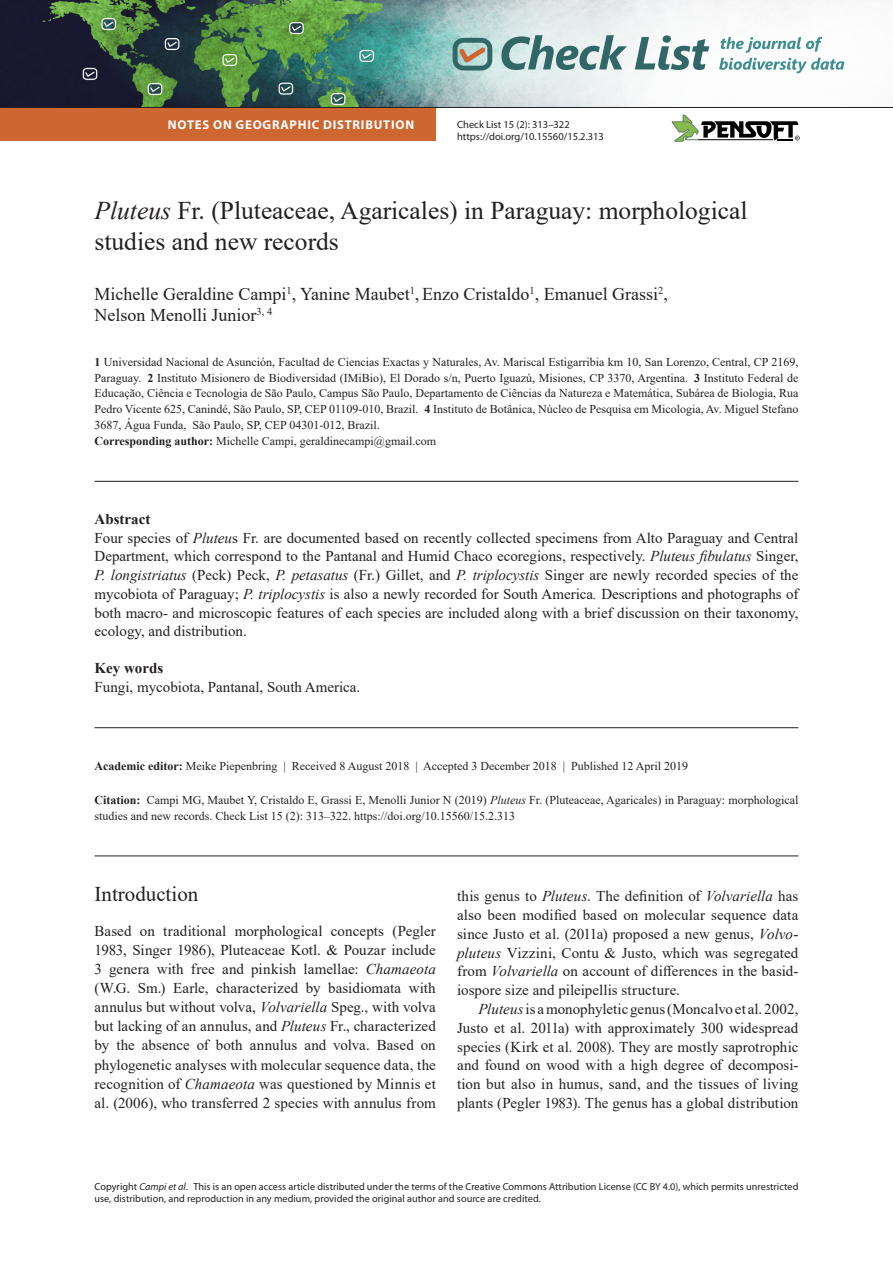
<style>
.page{position:relative;width:893px;height:1263px;background:#fff}
.page>*{position:absolute;margin:0;border:0;box-sizing:border-box;transform-origin:0 0}
.N_title{font:25.5px/30.6px "Times New Roman";color:#231f20}
.N_Head{font:21px "Times New Roman";color:#231f20}
.N_authors{font:18px/21.6px "Times New Roman";color:#231f20}
.N_body_nind{font:15px/19.2px "Times New Roman";letter-spacing:.01em;color:#231f20;text-align:justify}
.N_abstract_txt{font:15px/18.8px "Times New Roman";color:#231f20;text-align:justify}
.N_body_i{font:15px/18.8px "Times New Roman";color:#231f20;text-align:justify}
.N_keywords_txt{font:15px "Times New Roman";color:#231f20}
.N_abstract{font:700 15px "Times New Roman";color:#231f20}
.N_keywords{font:700 15px "Times New Roman";color:#231f20}
.t1{font:700 12.75px "Myriad Pro";letter-spacing:.06em;color:#fff}
.N_affiliations{font:12px/15.9px "Times New Roman";color:#231f20;text-align:justify}
.N_citation{font:12px/15.9px "Times New Roman";color:#231f20}
.N_publ_data{font:12px "Times New Roman";color:#231f20}
.N_Corresponding_auth{font:12px "Times New Roman";color:#231f20}
.t2{font:10.5px/12.8px "Myriad Pro";color:#231f20}
.copyright{font:10.2px/12.3px "Myriad Pro";letter-spacing:.005em;color:#231f20}
.s1{font-style:italic}
.s2{font-weight:700}
</style>
<div class="page">
<img style="left:0;top:0;width:893px;height:107px">
<svg style="left:453px;top:38px;width:39px;height:33px"></svg>
<svg style="left:501px;top:35px;width:126px;height:35px;background:#98b5b5"></svg>
<svg style="left:635px;top:35px;width:74px;height:35px"></svg>
<svg style="left:719px;top:37px;width:125px;height:36px"></svg>
<hr style="left:94px;top:481px;width:704px;height:1px;background:#231f20">
<hr style="left:94px;top:727px;width:704px;height:1px;background:#231f20">
<hr style="left:94px;top:856px;width:704px;height:1px;background:#231f20">
<svg style="left:672px;top:115px;width:128px;height:27px"></svg>
<div style="left:0;top:108px;width:436px;height:32px;background:#ce6631"></div>
<hr style="left:0;top:107px;width:893px;height:1px;background:#231f20">
<p class="t1" style="left:168px;top:116px;width:248px">NOTES ON GEOGRAPHIC DISTRIBUTION</p>
<p class="t2" style="left:457px;top:117px;width:148px">Check List 15 (2): 313–322 https://doi.org/10.15560/15.2.313</p>
<p class="N_title" style="left:94px;top:194px;width:654px"><span class="s1">Pluteus</span> Fr. (Pluteaceae, Agaricales) in Paraguay: morphological studies and new records</p>
<p class="N_authors" style="left:94px;top:282px;width:575px">Michelle Geraldine Campi<sup>1</sup>, Yanine Maubet<sup>1</sup>,Enzo Cristaldo<sup>1</sup>, Emanuel Grassi<sup>2</sup>,<br>Nelson Menolli Junior<sup>3,</sup> <sup>4</sup></p>
<p class="N_affiliations" style="left:94px;top:353px;width:705px"><span class="s2">1</span> Universidad Nacional de Asunción, Facultad de Ciencias Exactas y Naturales, Av. Mariscal Estigarribia km 10, San Lorenzo, Central, CP 2169, Paraguay. <span class="s2">2</span> Instituto Misionero de Biodiversidad (IMiBio), El Dorado s/n, Puerto Iguazú, Misiones, CP 3370, Argentina. <span class="s2">3</span> Instituto Federal de Educação, Ciência e Tecnologia de São Paulo, Campus São Paulo, Departamento de Ciências da Natureza e Matemática, Subárea de Biologia, Rua Pedro Vicente 625, Canindé, São Paulo, SP, CEP 01109-010, Brazil. <span class="s2">4</span> Instituto de Botânica, Núcleo de Pesquisa em Micologia, Av. Miguel Stefano 3687, Água Funda, São Paulo, SP, CEP 04301-012, Brazil.</p>
<p class="N_Corresponding_auth" style="left:94px;top:433px;width:343px"><span class="s2">Corresponding author:</span> Michelle Campi, geraldinecampi@gmail.com</p>
<p class="N_abstract" style="left:94px;top:508px;width:57px">Abstract</p>
<p class="N_abstract_txt" style="left:94px;top:528px;width:705px">Four species of <span class="s1">Pluteu</span>s Fr. are documented based on recently collected specimens from Alto Paraguay and Central Department, which correspond to the Pantanal and Humid Chaco ecoregions, respectively. <span class="s1">Pluteus fibulatus</span> Singer, <span class="s1">P. longistriatus</span> (Peck) Peck, <span class="s1">P. petasatus</span> (Fr.) Gillet, and <span class="s1">P. triplocystis</span> Singer are newly recorded species of the mycobiota of Paraguay; <span class="s1">P. triplocystis</span> is also a newly recorded for South America<span class="s1">.</span> Descriptions and photographs of both macro- and microscopic features of each species are included along with a brief discussion on their taxonomy, ecology, and distribution.</p>
<p class="N_keywords" style="left:94px;top:657px;width:70px">Key words</p>
<p class="N_keywords_txt" style="left:94px;top:676px;width:267px">Fungi, mycobiota, Pantanal, South America.</p>
<p class="N_publ_data" style="left:94px;top:757px;width:595px"><span class="s2">Academic editor:</span> Meike Piepenbring | Received 8 August 2018 | Accepted 3 December 2018 | Published 12 April 2019</p>
<p class="N_citation" style="left:94px;top:791px;width:705px"><span class="s2">Citation:</span> Campi MG, Maubet Y, Cristaldo E, Grassi E, Menolli Junior N (2019) <span class="s1">Pluteus</span> Fr. (Pluteaceae, Agaricales) in Paraguay: morphological studies and new records. Check List 15 (2): 313–322. https://doi.org/10.15560/15.2.313</p>
<p class="N_Head" style="left:94px;top:880px;width:105px">Introduction</p>
<p class="N_body_nind" style="left:94px;top:920px;width:343px">Based on traditional morphological concepts (Pegler 1983, Singer 1986), Pluteaceae Kotl. &amp; Pouzar include 3 genera with free and pinkish lamellae: <span class="s1">Chamaeota </span>(W.G. Sm.) Earle, characterized by basidiomata with annulus but without volva, <span class="s1">Volvariella</span> Speg., with volva but lacking of an annulus, and <span class="s1">Pluteus</span> Fr., characterized by the absence of both annulus and volva. Based on phylogenetic analyses with molecular sequence data, the recognition of <span class="s1">Chamaeota</span> was questioned by Minnis et al. (2006), who transferred 2 species with annulus from</p>
<p class="N_body_nind" style="left:457px;top:886px;width:343px;line-height:18.8px">this genus to <span class="s1">Pluteus</span>. The definition of <span class="s1">Volvariella</span> has also been modified based on molecular sequence data since Justo et al. (2011a) proposed a new genus, <span class="s1">Volvo&shy;pluteus</span> Vizzini, Contu &amp; Justo, which was segregated from <span class="s1">Volvariella</span> on account of differences in the basid&shy;iospore size and pileipellis structure.</p>
<p class="N_body_i" style="left:457px;top:999px;width:343px;text-indent:21px"><span class="s1">Pluteus</span> is a monophyletic genus (Moncalvo et al. 2002, Justo et al. 2011a) with approximately 300 widespread species (Kirk et al. 2008). They are mostly saprotrophic and found on wood with a high degree of decomposi&shy;tion but also in humus, sand, and the tissues of living plants (Pegler 1983). The genus has a global distribution</p>
<p class="copyright" style="left:94px;top:1180px;width:705px">Copyright <span class="s1">Campi et al</span>. This is an open access article distributed under the terms of the Creative Commons Attribution License (CC BY 4.0), which permits unrestricted use, distribution, and reproduction in any medium, provided the original author and source are credited.</p>
</div>
